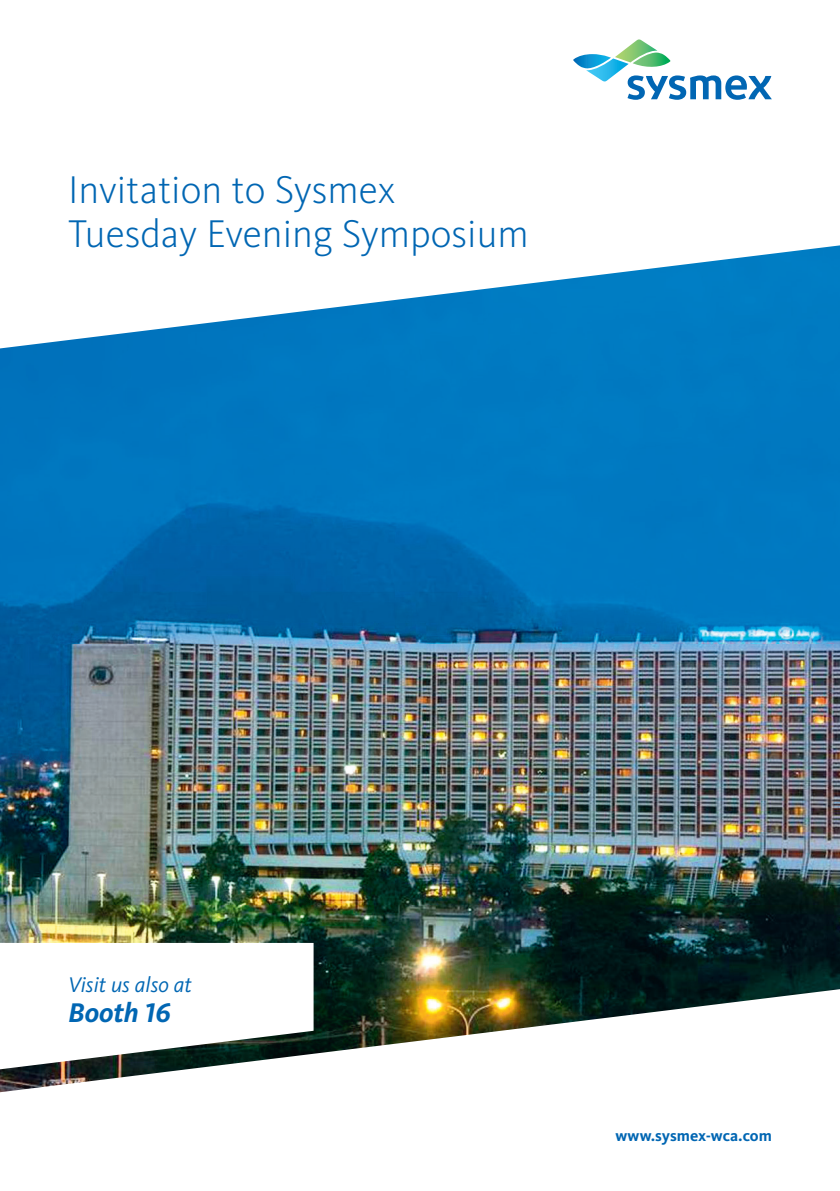
<style>
.page{position:relative;width:840px;height:1191px;background:#fff}
.page>*{position:absolute;margin:0;border:0;box-sizing:border-box;transform-origin:0 0}
.Headline_Titel_20_22{font:300 40px/44px "Kievit Pro";color:#0166b3}
.Störertext_8_11_ital{font:italic 700 28px "Kievit Pro";color:#0166b3}
.Störertext_8_11_ital-2{font:italic 22px "Kievit Pro";color:#0166b3}
.t1{font:700 16px "Kievit Pro";color:#0166b3}
</style>
<div class="page">
<svg style="left:573px;top:39px;width:198px;height:61px"></svg>
<img style="left:0;top:245px;width:839px;height:847px">
<svg style="left:0;top:943px;width:313px;height:126px"></svg>
<p class="Headline_Titel_20_22" style="left:68px;top:168px;width:462px">Invitation to Sysmex<br>Tuesday Evening Symposium</p>
<p class="Störertext_8_11_ital-2" style="left:68px;top:971px;width:125px">Visit us also at</p>
<p class="Störertext_8_11_ital" style="left:68px;top:996px;width:104px">Booth 16</p>
<p class="t1" style="left:615px;top:1126px;width:158px">www.sysmex-wca.com</p>
</div>
